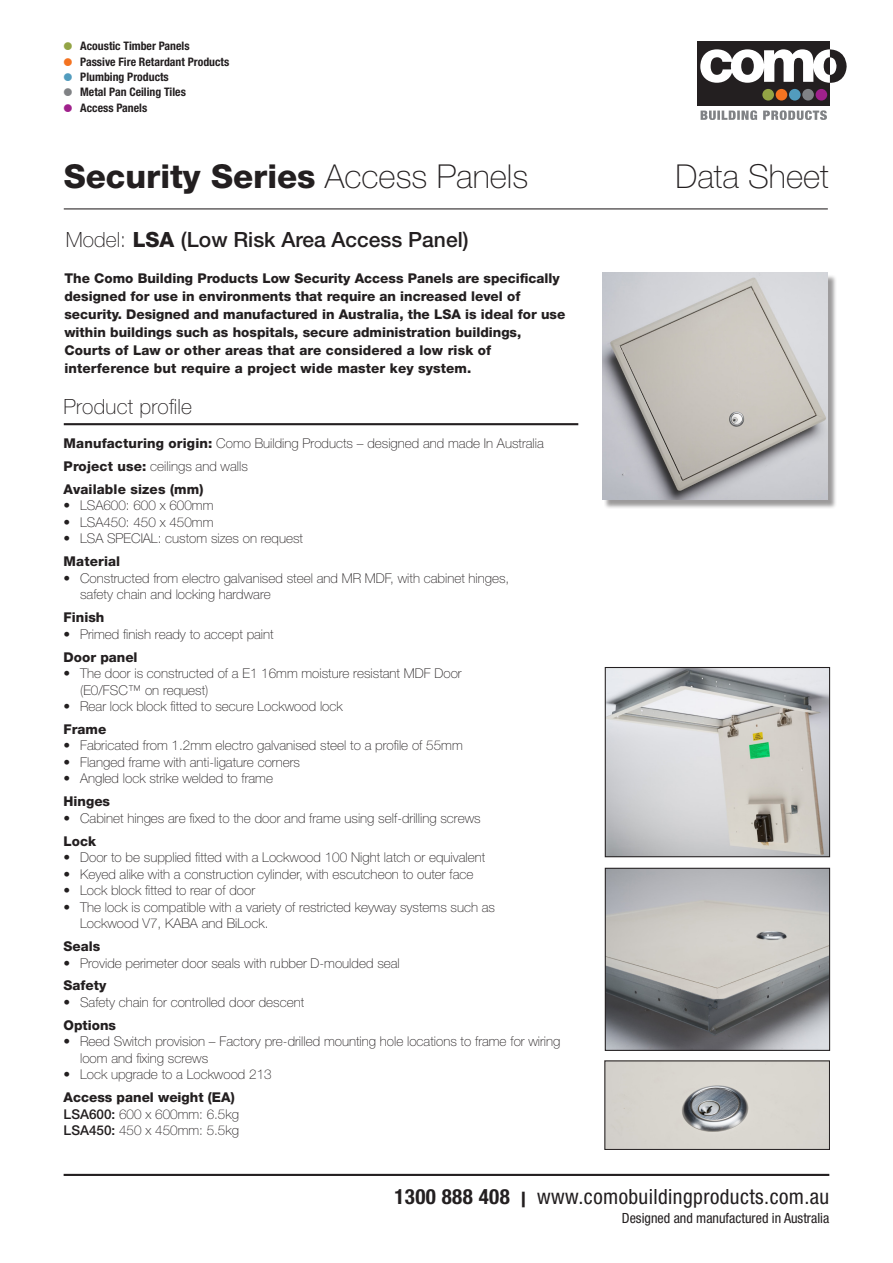
<style>
.page{position:relative;width:893px;height:1263px;background:#fff}
.page>*{position:absolute;margin:0;border:0;box-sizing:border-box;transform-origin:0 0}
.t1{font:800 33px "Helvetica Neue";color:#231f20}
.t2{font:100 33px "Helvetica Neue";color:#231f20}
.t3{font:condensed 21px "Helvetica Neue";letter-spacing:.02em;color:#231f20}
.t4{font:500 21px "Helvetica Neue";color:#231f20}
.t5{font:100 21px "Helvetica Neue";letter-spacing:.01em;color:#231f20}
.t6{font:condensed 14.1px "Helvetica Neue";color:#231f20}
.Heading_1{font:100 13.5px/16.5px "Helvetica Neue";color:#231f20}
.Heading_1-2{font:800 13.5px/18px "Helvetica Neue";color:#231f20}
.t7{font:700 condensed 11.7px/15.3px "Helvetica Neue";color:#231f20}
.s1{font-family:"Monotype Sorts";font-weight:400;font-stretch:normal;font-size:10.65px;color:#93a445}
.s2{font-family:"Monotype Sorts";font-weight:400;font-stretch:normal;font-size:10.65px;color:#f47321}
.s3{font-family:"Monotype Sorts";font-weight:400;font-stretch:normal;font-size:10.65px;color:#529cbe}
.s4{font-family:"Monotype Sorts";font-weight:400;font-stretch:normal;font-size:10.65px;color:#808285}
.s5{font-family:"Monotype Sorts";font-weight:400;font-stretch:normal;font-size:10.65px;color:#a0218c}
.s6{font-weight:100}
.s7{font-weight:800}
.s8{font-weight:500}
.s9{font-weight:700}
</style>
<div class="page">
<div style="left:697px;top:41px;width:133px;height:65px;background:#231f20"></div>
<div style="left:762px;top:89px;width:12px;height:12px;background:#93a445;border-radius:50%"></div>
<div style="left:776px;top:89px;width:11px;height:12px;background:#f47321;border-radius:50%"></div>
<div style="left:789px;top:89px;width:12px;height:12px;background:#529cbe;border-radius:50%"></div>
<div style="left:802px;top:89px;width:12px;height:12px;background:#808285;border-radius:50%"></div>
<div style="left:816px;top:89px;width:11px;height:12px;background:#a0218c;border-radius:50%"></div>
<svg style="left:700px;top:49px;width:147px;height:34px"></svg>
<svg style="left:701px;top:110px;width:126px;height:10px"></svg>
<hr style="left:64px;top:423px;width:514px;height:2px;background:#231f20">
<hr style="left:64px;top:208px;width:764px;height:1px;background:#231f20">
<hr style="left:64px;top:1174px;width:765px;height:2px;background:#231f20">
<img style="left:607px;top:669px;width:221px;height:186px">
<div style="left:605px;top:667px;width:225px;height:190px;border:1px solid #231f20"></div>
<img style="left:607px;top:870px;width:221px;height:179px">
<div style="left:605px;top:868px;width:225px;height:183px;border:1px solid #231f20"></div>
<img style="left:606px;top:1062px;width:222px;height:86px">
<div style="left:604px;top:1060px;width:226px;height:90px;border:1px solid #231f20"></div>
<div style="left:604px;top:274px;width:233px;height:235px;background:#231f20;opacity:.45"></div>
<img style="left:602px;top:272px;width:226px;height:228px">
<p class="t7" style="left:64px;top:39px;width:127px"><span class="s1">l</span> Acoustic Timber Panels</p>
<p class="t7" style="left:64px;top:54px;width:167px"><span class="s2">l</span> Passive Fire Retardant Products</p>
<p class="t7" style="left:64px;top:69px;width:107px"><span class="s3">l</span> Plumbing Products</p>
<p class="t7" style="left:64px;top:84px;width:124px"><span class="s4">l</span> Metal Pan Ceiling Tiles <span class="s5">l</span> Access Panels</p>
<p class="t1" style="left:64px;top:156px;width:466px">Security Series <span class="s6">Access Panels</span></p>
<p class="t2" style="left:675px;top:158px;width:155px">Data Sheet</p>
<p class="t4" style="left:66px;top:227px;width:404px"><span class="s6">Model:</span> <span class="s7">LSA</span> (Low Risk Area Access Panel)</p>
<p class="Heading_1-2" style="left:64px;top:269px;width:502px">The Como Building Products Low Security Access Panels are specifically designed for use in environments that require an increased level of security. Designed and manufactured in Australia, the LSA is ideal for use within buildings such as hospitals, secure administration buildings,</p>
<p class="Heading_1-2" style="left:64px;top:341px;width:428px">Courts of Law or other areas that are considered a low risk of interference but require a project wide master key system.</p>
<p class="t5" style="left:64px;top:394px;width:130px">Product profile</p>
<p class="Heading_1" style="left:64px;top:435px;width:482px"><span class="s7">Manufacturing origin:</span> Como Building Products – designed and made In Australia</p>
<p class="Heading_1" style="left:64px;top:458px;width:186px"><span class="s7">Project use:</span> ceilings and walls</p>
<p class="Heading_1-2" style="left:64px;top:480px;width:141px">Available sizes (mm)</p>
<p class="Heading_1" style="left:64px;top:497px;width:151px">• LSA600: 600 x 600mm</p>
<p class="Heading_1" style="left:64px;top:514px;width:151px">• LSA450: 450 x 450mm</p>
<p class="Heading_1" style="left:64px;top:530px;width:241px">• LSA SPECIAL: custom sizes on request</p>
<p class="Heading_1-2" style="left:64px;top:552px;width:58px">Material</p>
<p class="Heading_1" style="left:64px;top:570px;width:447px">• Constructed from electro galvanised steel and MR MDF, with cabinet hinges,</p>
<p class="Heading_1" style="left:80px;top:586px;width:192px">safety chain and locking hardware</p>
<p class="Heading_1-2" style="left:64px;top:608px;width:42px">Finish</p>
<p class="Heading_1" style="left:64px;top:626px;width:212px">• Primed finish ready to accept paint</p>
<p class="Heading_1-2" style="left:64px;top:648px;width:76px">Door panel</p>
<p class="Heading_1" style="left:64px;top:665px;width:400px">• The door is constructed of a E1 16mm moisture resistant MDF Door</p>
<p class="Heading_1" style="left:80px;top:681px;width:130px">(E0/FSC™ on request)</p>
<p class="Heading_1" style="left:64px;top:698px;width:281px">• Rear lock block fitted to secure Lockwood lock</p>
<p class="Heading_1-2" style="left:64px;top:720px;width:44px">Frame</p>
<p class="Heading_1" style="left:64px;top:737px;width:401px">• Fabricated from 1.2mm electro galvanised steel to a profile of 55mm</p>
<p class="Heading_1" style="left:64px;top:754px;width:238px">• Flanged frame with anti-ligature corners</p>
<p class="Heading_1" style="left:64px;top:770px;width:211px">• Angled lock strike welded to frame</p>
<p class="Heading_1-2" style="left:64px;top:792px;width:48px">Hinges</p>
<p class="Heading_1" style="left:64px;top:810px;width:419px">• Cabinet hinges are fixed to the door and frame using self-drilling screws</p>
<p class="Heading_1-2" style="left:64px;top:832px;width:34px">Lock</p>
<p class="Heading_1" style="left:64px;top:849px;width:423px">• Door to be supplied fitted with a Lockwood 100 Night latch or equivalent</p>
<p class="Heading_1" style="left:64px;top:866px;width:411px">• Keyed alike with a construction cylinder, with escutcheon to outer face</p>
<p class="Heading_1" style="left:64px;top:882px;width:193px">• Lock block fitted to rear of door</p>
<p class="Heading_1" style="left:64px;top:899px;width:433px">• The lock is compatible with a variety of restricted keyway systems such as</p>
<p class="Heading_1" style="left:80px;top:915px;width:190px">Lockwood V7, KABA and BiLock.</p>
<p class="Heading_1-2" style="left:64px;top:937px;width:38px">Seals</p>
<p class="Heading_1" style="left:64px;top:954px;width:338px">• Provide perimeter door seals with rubber D-moulded seal</p>
<p class="Heading_1-2" style="left:64px;top:977px;width:44px">Safety</p>
<p class="Heading_1" style="left:64px;top:994px;width:242px">• Safety chain for controlled door descent</p>
<p class="Heading_1-2" style="left:64px;top:1016px;width:54px">Options</p>
<p class="Heading_1" style="left:80px;top:1033px;width:482px;text-indent:-16px">• Reed Switch provision – Factory pre-drilled mounting hole locations to frame for wiring loom and fixing screws</p>
<p class="Heading_1" style="left:64px;top:1066px;width:210px">• Lock upgrade to a Lockwood 213</p>
<p class="Heading_1-2" style="left:64px;top:1088px;width:173px">Access panel weight (EA)</p>
<p class="Heading_1" style="left:64px;top:1106px;width:177px"><span class="s8">LSA600:</span> 600 x 600mm: 6.5kg</p>
<p class="Heading_1" style="left:64px;top:1122px;width:177px"><span class="s8">LSA450:</span> 450 x 450mm: 5.5kg</p>
<p class="t3" style="left:394px;top:1184px;width:436px"><span class="s9">1300 888 408 |</span> www.comobuildingproducts.com.au</p>
<p class="t6" style="left:622px;top:1210px;width:209px">Designed and manufactured in Australia</p>
</div>
